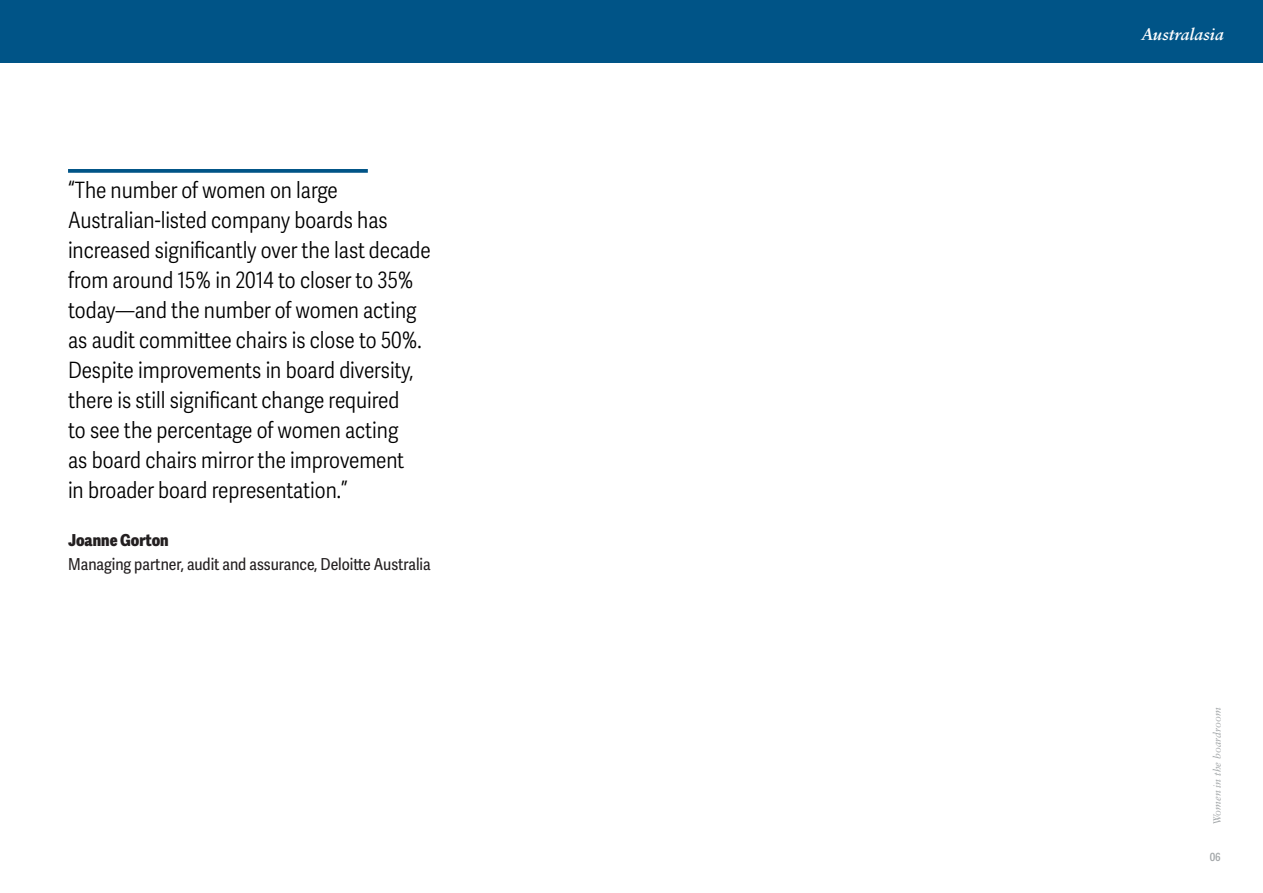
<style>
.page{position:relative;width:1263px;height:893px;background:#fff}
.page>*{position:absolute;margin:0;border:0;box-sizing:border-box;transform-origin:0 0}
.Footnotes{font:300 22.5px/30px "Adelle Sans Cnd";color:#010101}
.Heading_2{font:16.5px "Adelle Sans Cnd";color:#231f20}
.Footnotes-2{font:800 16.5px "Adelle Sans Cnd";color:#231f20}
.Sidebar_title{font:italic 700 16.5px "Sabon LT Pro";color:#fff}
.t1{font:600 11.25px "Adelle Sans Cnd";color:#a3a7a9}
.t2{font:italic 10.5px "Sabon LT Pro";color:#a3a7a9}
</style>
<div class="page">
<hr style="left:0;top:0;width:1px;height:893px;background:#e6e7e9">
<svg style="left:68px;top:169px;width:300px;height:4px"></svg>
<div style="left:0;top:0;width:1263px;height:63px;background:#005487"></div>
<p class="Footnotes" style="left:68px;top:176px;width:364px">“The number of women on large Australian-listed company boards has increased significantly over the last decade from around 15% in 2014 to closer to 35% today—and the number of women acting as audit committee chairs is close to 50%.<br>Despite improvements in board diversity, there is still significant change required<br>to see the percentage of women acting<br>as board chairs mirror the improvement<br>in broader board representation.”</p>
<p class="Footnotes-2" style="left:68px;top:530px;width:102px">Joanne Gorton</p>
<p class="Heading_2" style="left:68px;top:555px;width:364px">Managing partner, audit and assurance, Deloitte Australia</p>
<p class="Sidebar_title" style="left:1142px;top:24px;width:84px">Australasia</p>
<p class="t2" style="left:1210px;top:825px;width:119px;rotate:-90deg">Women in the boardroom</p>
<p class="t1" style="left:1210px;top:851px;width:13px">06</p>
</div>
